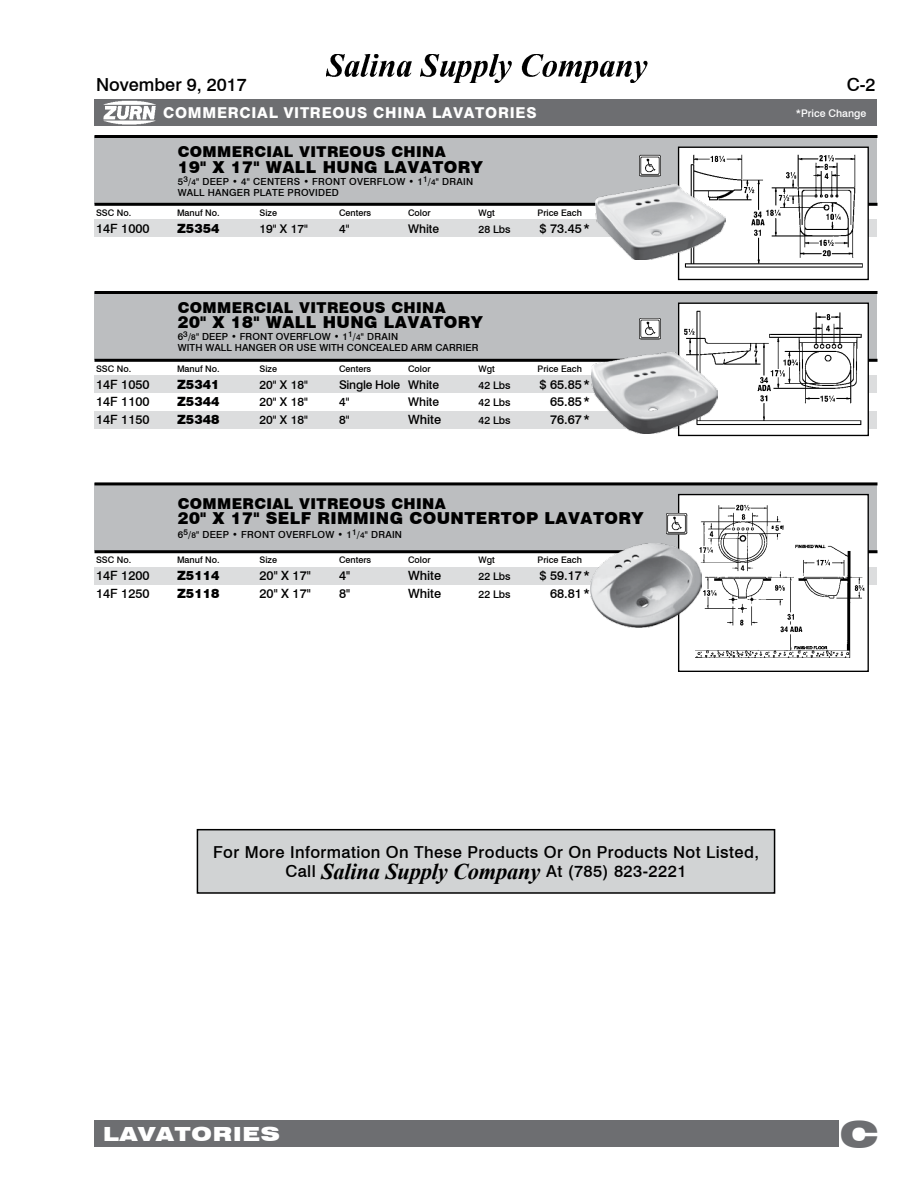
<style>
.page{position:relative;width:918px;height:1188px;background:#fff}
.page>*{position:absolute;margin:0;border:0;box-sizing:border-box;transform-origin:0 0}
.t1{font:900 expanded 37.5px "Swiss 721 BT";color:#6d6e71}
.t2{font:900 expanded 19.5px "Swiss 721 BT";letter-spacing:.05em;color:#fff}
.t3{font:500 18px "Swiss 721 BT";color:#000}
.t4{font:500 16.5px/19.5px "Swiss 721 BT";letter-spacing:.025em;color:#000;text-align:center}
.t5{font:900 16.5px "Swiss 721 BT";letter-spacing:.025em;color:#000}
.t6{font:900 15px "Swiss 721 BT";letter-spacing:.025em;color:#000}
.t7{font:800 15px "Swiss 721 BT";letter-spacing:.05em;color:#fff}
.t8{font:500 12.75px "Swiss 721 BT";color:#000}
.t9{font:900 12.75px "Swiss 721 BT";color:#000}
.t10{font:500 12px "Swiss 721 BT";color:#000}
.t11{font:500 12px "Swiss 721 BT";letter-spacing:-.02em;color:#000}
.t12{font:500 10.5px "Swiss 721 BT";color:#000}
.t13{font:500 10.5px "Swiss 721 BT";color:#fff}
.t14{font:500 9.75px/10.5px "Swiss 721 BT";letter-spacing:.025em;color:#000}
.t15{font:500 9px "Swiss 721 BT";color:#000}
.s1{font-size:8.25px}
.s2{font-family:"Times New Roman";font-weight:700;font-style:italic;font-size:22.5px}
</style>
<div class="page">
<img style="left:326px;top:54px;width:321px;height:29px">
<div style="left:94px;top:1120px;width:745px;height:28px;background:#6d6e71"></div>
<div style="left:94px;top:136px;width:784px;height:68px;background:#bcbec0"></div>
<div style="left:94px;top:219px;width:784px;height:18px;background:#dcddde"></div>
<hr style="left:94px;top:135px;width:784px;height:3px;background:#000">
<hr style="left:94px;top:203px;width:784px;height:3px;background:#000">
<div style="left:94px;top:99px;width:784px;height:27px;background:#6d6e71"></div>
<img style="left:103px;top:101px;width:53px;height:23px">
<div style="left:94px;top:292px;width:784px;height:68px;background:#bcbec0"></div>
<div style="left:94px;top:375px;width:784px;height:18px;background:#dcddde"></div>
<hr style="left:94px;top:291px;width:784px;height:3px;background:#000">
<hr style="left:94px;top:359px;width:784px;height:3px;background:#000">
<div style="left:94px;top:411px;width:784px;height:17px;background:#dcddde"></div>
<div style="left:94px;top:483px;width:784px;height:68px;background:#bcbec0"></div>
<div style="left:94px;top:567px;width:784px;height:17px;background:#dcddde"></div>
<hr style="left:94px;top:482px;width:784px;height:3px;background:#000">
<hr style="left:94px;top:550px;width:784px;height:3px;background:#000">
<img style="left:680px;top:149px;width:187px;height:119px">
<div style="left:678px;top:147px;width:191px;height:133px;border:1px solid #000"></div>
<img style="left:595px;top:184px;width:131px;height:76px">
<img style="left:639px;top:155px;width:22px;height:21px">
<img style="left:680px;top:305px;width:187px;height:123px">
<div style="left:678px;top:303px;width:191px;height:133px;border:1px solid #000"></div>
<img style="left:592px;top:352px;width:125px;height:82px">
<img style="left:639px;top:318px;width:22px;height:21px">
<img style="left:680px;top:496px;width:187px;height:162px">
<div style="left:678px;top:494px;width:191px;height:178px;border:1px solid #000"></div>
<img style="left:590px;top:544px;width:112px;height:83px">
<img style="left:666px;top:513px;width:21px;height:21px">
<div style="left:197px;top:830px;width:578px;height:63px;background:#d1d3d4"></div>
<div style="left:197px;top:829px;width:578px;height:65px;border:2px solid #000"></div>
<h3 class="t3" style="left:96px;top:74px;width:152px">November 9, 2017</h3>
<h3 class="t3" style="left:847px;top:74px;width:30px">C-2</h3>
<h3 class="t7" style="left:163px;top:104px;width:375px">COMMERCIAL VITREOUS CHINA LAVATORIES</h3>
<h3 class="t6" style="left:178px;top:142px;width:269px">COMMERCIAL VITREOUS CHINA</h3>
<h3 class="t5" style="left:178px;top:157px;width:307px">19" X 17" WALL HUNG LAVATORY</h3>
<p class="t14" style="left:178px;top:176px;width:297px">5<sup>3</sup>/<span class="s1">4</span>" DEEP • 4" CENTERS • FRONT OVERFLOW • 1<sup>1</sup>/<span class="s1">4</span>" DRAIN<br>WALL HANGER PLATE PROVIDED</p>
<p class="t15" style="left:96px;top:207px;width:37px">SSC No.</p>
<p class="t15" style="left:177px;top:207px;width:44px">Manuf No.</p>
<p class="t15" style="left:260px;top:207px;width:19px">Size</p>
<p class="t15" style="left:339px;top:207px;width:34px">Centers</p>
<p class="t15" style="left:408px;top:207px;width:24px">Color</p>
<p class="t15" style="left:478px;top:207px;width:18px">Wgt</p>
<p class="t15" style="left:538px;top:207px;width:46px">Price Each</p>
<h3 class="t8" style="left:96px;top:220px;width:55px">14F 1000</h3>
<h3 class="t9" style="left:177px;top:220px;width:44px">Z5354</h3>
<p class="t10" style="left:260px;top:221px;width:50px">19" X 17"</p>
<p class="t10" style="left:339px;top:221px;width:12px">4"</p>
<p class="t10" style="left:408px;top:221px;width:33px">White</p>
<p class="t12" style="left:478px;top:223px;width:34px">28 Lbs</p>
<h3 class="t8" style="left:539px;top:220px;width:52px">$ 73.45*</h3>
<h3 class="t6" style="left:178px;top:299px;width:269px">COMMERCIAL VITREOUS CHINA</h3>
<h3 class="t5" style="left:178px;top:312px;width:307px">20" X 18" WALL HUNG LAVATORY</h3>
<p class="t14" style="left:178px;top:332px;width:302px">6<sup>3</sup>/<span class="s1">8</span>" DEEP • FRONT OVERFLOW • 1<sup>1</sup>/<span class="s1">4</span>" DRAIN<br>WITH WALL HANGER OR USE WITH CONCEALED ARM CARRIER</p>
<p class="t15" style="left:96px;top:363px;width:37px">SSC No.</p>
<p class="t15" style="left:177px;top:363px;width:44px">Manuf No.</p>
<p class="t15" style="left:260px;top:363px;width:19px">Size</p>
<p class="t15" style="left:339px;top:363px;width:34px">Centers</p>
<p class="t15" style="left:408px;top:363px;width:24px">Color</p>
<p class="t15" style="left:478px;top:363px;width:18px">Wgt</p>
<p class="t15" style="left:538px;top:363px;width:46px">Price Each</p>
<h3 class="t8" style="left:96px;top:376px;width:55px">14F 1050</h3>
<h3 class="t9" style="left:177px;top:376px;width:44px">Z5341</h3>
<p class="t10" style="left:260px;top:377px;width:50px">20" X 18"</p>
<p class="t11" style="left:339px;top:377px;width:102px">Single Hole White</p>
<p class="t12" style="left:478px;top:379px;width:34px">42 Lbs</p>
<h3 class="t8" style="left:539px;top:376px;width:52px">$ 65.85*</h3>
<h3 class="t8" style="left:96px;top:394px;width:55px">14F 1100</h3>
<h3 class="t9" style="left:177px;top:394px;width:44px">Z5344</h3>
<p class="t10" style="left:260px;top:395px;width:50px">20" X 18"</p>
<p class="t10" style="left:339px;top:395px;width:12px">4"</p>
<p class="t10" style="left:408px;top:395px;width:33px">White</p>
<p class="t12" style="left:478px;top:396px;width:34px">42 Lbs</p>
<h3 class="t8" style="left:550px;top:394px;width:41px">65.85*</h3>
<h3 class="t8" style="left:96px;top:412px;width:55px">14F 1150</h3>
<h3 class="t9" style="left:177px;top:412px;width:44px">Z5348</h3>
<p class="t10" style="left:260px;top:413px;width:50px">20" X 18"</p>
<p class="t10" style="left:339px;top:413px;width:12px">8"</p>
<h3 class="t8" style="left:408px;top:412px;width:35px">White</h3>
<p class="t12" style="left:478px;top:414px;width:34px">42 Lbs</p>
<h3 class="t8" style="left:550px;top:412px;width:41px">76.67*</h3>
<h3 class="t6" style="left:178px;top:495px;width:269px">COMMERCIAL VITREOUS CHINA</h3>
<h3 class="t5" style="left:178px;top:508px;width:467px">20" X 17" SELF RIMMING COUNTERTOP LAVATORY</h3>
<p class="t14" style="left:178px;top:529px;width:226px">6<sup>5</sup>/<span class="s1">8</span>" DEEP • FRONT OVERFLOW • 1<sup>1</sup>/<span class="s1">4</span>" DRAIN</p>
<p class="t15" style="left:96px;top:555px;width:37px">SSC No.</p>
<p class="t15" style="left:177px;top:555px;width:44px">Manuf No.</p>
<p class="t15" style="left:260px;top:555px;width:19px">Size</p>
<p class="t15" style="left:339px;top:555px;width:34px">Centers</p>
<p class="t15" style="left:408px;top:555px;width:24px">Color</p>
<p class="t15" style="left:478px;top:555px;width:18px">Wgt</p>
<p class="t15" style="left:538px;top:555px;width:46px">Price Each</p>
<h3 class="t8" style="left:96px;top:568px;width:55px">14F 1200</h3>
<h3 class="t9" style="left:177px;top:568px;width:44px">Z5114</h3>
<h3 class="t8" style="left:260px;top:568px;width:53px">20" X 17"</h3>
<h3 class="t8" style="left:339px;top:568px;width:13px">4"</h3>
<h3 class="t8" style="left:408px;top:568px;width:35px">White</h3>
<p class="t12" style="left:478px;top:570px;width:34px">22 Lbs</p>
<h3 class="t8" style="left:539px;top:568px;width:52px">$ 59.17*</h3>
<h3 class="t8" style="left:96px;top:586px;width:55px">14F 1250</h3>
<h3 class="t9" style="left:177px;top:586px;width:44px">Z5118</h3>
<h3 class="t8" style="left:260px;top:586px;width:53px">20" X 17"</h3>
<h3 class="t8" style="left:339px;top:586px;width:13px">8"</h3>
<h3 class="t8" style="left:408px;top:586px;width:35px">White</h3>
<p class="t12" style="left:478px;top:588px;width:34px">22 Lbs</p>
<h3 class="t8" style="left:550px;top:586px;width:41px">68.81*</h3>
<p class="t13" style="left:796px;top:106px;width:72px">*Price Change</p>
<h3 class="t4" style="left:213px;top:842px;width:547px">For More Information On These Products Or On Products Not Listed,<br>Call <span class="s2">Salina Supply Company</span> At (785) 823-2221</h3>
<h2 class="t2" style="left:103px;top:1123px;width:178px">LAVATORIES</h2>
<h1 class="t1" style="left:840px;top:1111px;width:40px">C</h1>
</div>
